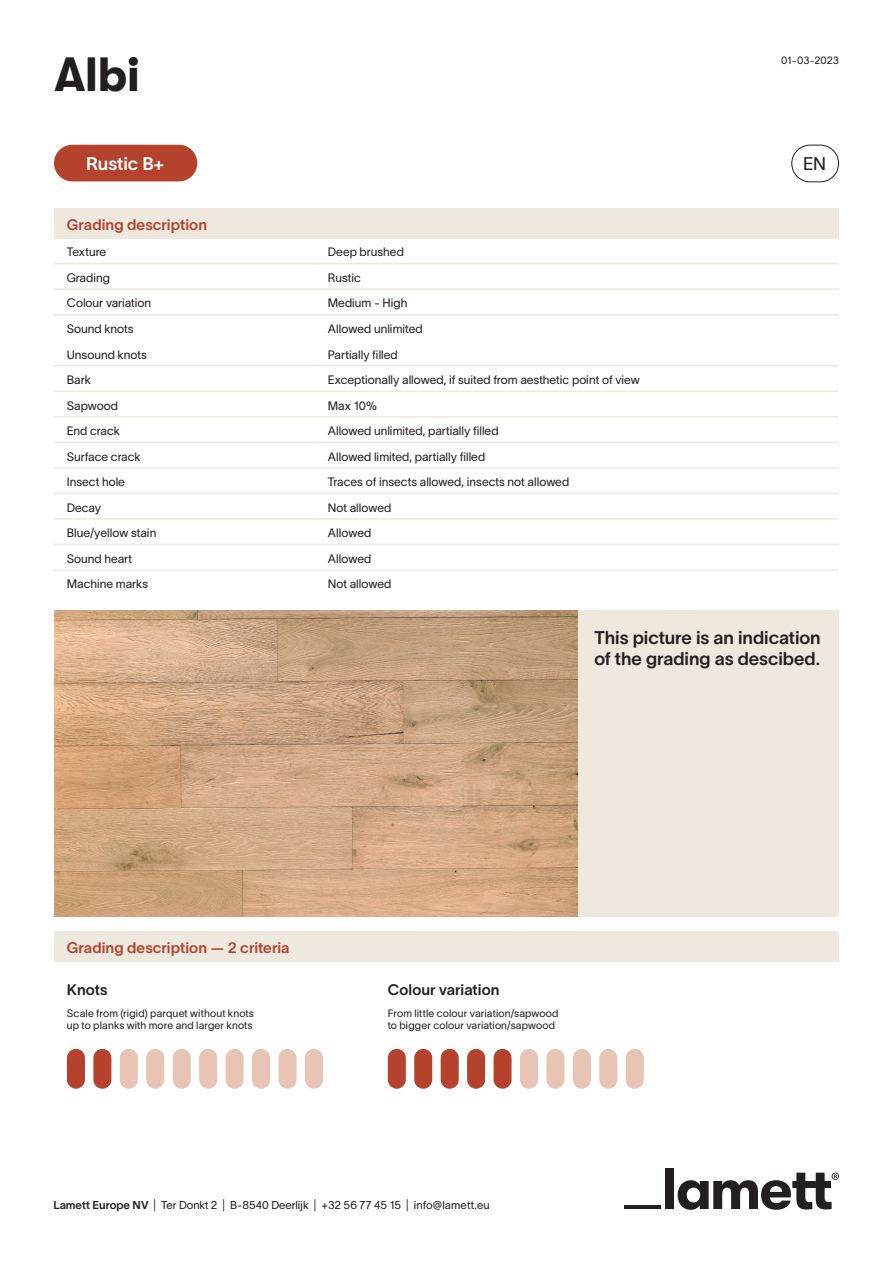
<style>
.page{position:relative;width:893px;height:1263px;background:#fff}
.page>*{position:absolute;margin:0;border:0;box-sizing:border-box;transform-origin:0 0}
.t1{font:700 48px "GT Walsheim";color:#231f20}
.t2{font:18px/21.6px "TWK Lausanne 600";letter-spacing:-.005em;color:#231f20}
.t3{font:18px "TWK Lausanne 600";letter-spacing:-.005em;color:#fff}
.t4{font:18px "TWK Lausanne 300";color:#231f20}
.t5{font:15px "TWK Lausanne 600";color:#b4422d}
.t6{font:15px "TWK Lausanne 600";color:#231f20}
.t7{font:12px "TWK Lausanne 300";color:#231f20}
.t8{font:11.25px "TWK Lausanne 300";color:#231f20}
.t9{font:10.5px/12.6px "TWK Lausanne 300";letter-spacing:.015em;color:#231f20}
.s1{font-family:"TWK Lausanne 600"}
</style>
<div class="page">
<div style="left:54px;top:145px;width:143px;height:36px;background:#b4422d;border-radius:18px"></div>
<div style="left:791px;top:145px;width:48px;height:37px;border:1px solid #231f20;border-radius:18px"></div>
<div style="left:54px;top:208px;width:785px;height:30px;background:#eee8df"></div>
<hr style="left:54px;top:237px;width:261px;height:2px;background:#eee8df">
<hr style="left:315px;top:237px;width:524px;height:2px;background:#eee8df">
<hr style="left:54px;top:263px;width:261px;height:1px;background:#eee8df">
<hr style="left:315px;top:263px;width:524px;height:1px;background:#eee8df">
<hr style="left:54px;top:288px;width:261px;height:2px;background:#eee8df">
<hr style="left:315px;top:288px;width:524px;height:2px;background:#eee8df">
<hr style="left:54px;top:314px;width:261px;height:1px;background:#eee8df">
<hr style="left:315px;top:314px;width:524px;height:1px;background:#eee8df">
<hr style="left:54px;top:365px;width:261px;height:2px;background:#eee8df">
<hr style="left:315px;top:365px;width:524px;height:2px;background:#eee8df">
<hr style="left:54px;top:391px;width:261px;height:1px;background:#eee8df">
<hr style="left:315px;top:391px;width:524px;height:1px;background:#eee8df">
<hr style="left:54px;top:416px;width:261px;height:2px;background:#eee8df">
<hr style="left:315px;top:416px;width:524px;height:2px;background:#eee8df">
<hr style="left:54px;top:442px;width:261px;height:1px;background:#eee8df">
<hr style="left:315px;top:442px;width:524px;height:1px;background:#eee8df">
<hr style="left:54px;top:467px;width:261px;height:2px;background:#eee8df">
<hr style="left:315px;top:467px;width:524px;height:2px;background:#eee8df">
<hr style="left:54px;top:493px;width:261px;height:1px;background:#eee8df">
<hr style="left:315px;top:493px;width:524px;height:1px;background:#eee8df">
<hr style="left:54px;top:518px;width:261px;height:2px;background:#eee8df">
<hr style="left:315px;top:518px;width:524px;height:2px;background:#eee8df">
<hr style="left:54px;top:544px;width:261px;height:1px;background:#eee8df">
<hr style="left:315px;top:544px;width:524px;height:1px;background:#eee8df">
<hr style="left:54px;top:569px;width:261px;height:2px;background:#eee8df">
<hr style="left:315px;top:569px;width:524px;height:2px;background:#eee8df">
<div style="left:665px;top:1168px;width:9px;height:41px;background:#231f20"></div>
<svg style="left:678px;top:1173px;width:161px;height:37px"></svg>
<hr style="left:624px;top:1205px;width:37px;height:4px;background:#231f20">
<div style="left:577px;top:610px;width:262px;height:306px;background:#eee8df"></div>
<div style="left:54px;top:931px;width:785px;height:30px;background:#eee8df"></div>
<hr style="left:54px;top:960px;width:785px;height:2px;background:#eee8df">
<div style="left:67px;top:1049px;width:18px;height:40px;background:#b4422d;border-radius:9px"></div>
<div style="left:93px;top:1049px;width:18px;height:40px;background:#b4422d;border-radius:9px"></div>
<div style="left:120px;top:1049px;width:18px;height:40px;background:#e9c4b4;border-radius:9px"></div>
<div style="left:146px;top:1049px;width:18px;height:40px;background:#e9c4b4;border-radius:9px"></div>
<div style="left:173px;top:1049px;width:18px;height:40px;background:#e9c4b4;border-radius:9px"></div>
<div style="left:199px;top:1049px;width:18px;height:40px;background:#e9c4b4;border-radius:9px"></div>
<div style="left:226px;top:1049px;width:18px;height:40px;background:#e9c4b4;border-radius:9px"></div>
<div style="left:252px;top:1049px;width:18px;height:40px;background:#e9c4b4;border-radius:9px"></div>
<div style="left:278px;top:1049px;width:18px;height:40px;background:#e9c4b4;border-radius:9px"></div>
<div style="left:305px;top:1049px;width:18px;height:40px;background:#e9c4b4;border-radius:9px"></div>
<div style="left:388px;top:1049px;width:18px;height:40px;background:#b4422d;border-radius:9px"></div>
<div style="left:414px;top:1049px;width:18px;height:40px;background:#b4422d;border-radius:9px"></div>
<div style="left:441px;top:1049px;width:18px;height:40px;background:#b4422d;border-radius:9px"></div>
<div style="left:467px;top:1049px;width:18px;height:40px;background:#b4422d;border-radius:9px"></div>
<div style="left:494px;top:1049px;width:18px;height:40px;background:#b4422d;border-radius:9px"></div>
<div style="left:520px;top:1049px;width:18px;height:40px;background:#e9c4b4;border-radius:9px"></div>
<div style="left:546px;top:1049px;width:18px;height:40px;background:#e9c4b4;border-radius:9px"></div>
<div style="left:573px;top:1049px;width:18px;height:40px;background:#e9c4b4;border-radius:9px"></div>
<div style="left:599px;top:1049px;width:18px;height:40px;background:#e9c4b4;border-radius:9px"></div>
<div style="left:626px;top:1049px;width:18px;height:40px;background:#e9c4b4;border-radius:9px"></div>
<img style="left:54px;top:610px;width:523px;height:306px">
<p class="t1" style="left:54px;top:47px;width:88px">Albi</p>
<p class="t9" style="left:781px;top:53px;width:59px">01-03-2023</p>
<p class="t3" style="left:86px;top:151px;width:80px">Rustic B+</p>
<p class="t4" style="left:803px;top:151px;width:25px">EN</p>
<p class="t5" style="left:67px;top:214px;width:142px">Grading description</p>
<p class="t7" style="left:67px;top:244px;width:41px">Texture</p>
<p class="t7" style="left:328px;top:244px;width:77px">Deep brushed</p>
<p class="t7" style="left:67px;top:269px;width:45px">Grading</p>
<p class="t7" style="left:328px;top:269px;width:35px">Rustic</p>
<p class="t7" style="left:67px;top:295px;width:86px">Colour variation</p>
<p class="t7" style="left:328px;top:295px;width:81px">Medium - High</p>
<p class="t7" style="left:67px;top:320px;width:68px">Sound knots</p>
<p class="t7" style="left:328px;top:320px;width:96px">Allowed unlimited</p>
<p class="t7" style="left:67px;top:346px;width:82px">Unsound knots</p>
<p class="t7" style="left:328px;top:346px;width:71px">Partially filled</p>
<p class="t7" style="left:67px;top:371px;width:26px">Bark</p>
<p class="t7" style="left:328px;top:371px;width:313px">Exceptionally allowed, if suited from aesthetic point of view</p>
<p class="t7" style="left:67px;top:397px;width:53px">Sapwood</p>
<p class="t7" style="left:328px;top:397px;width:51px">Max 10%</p>
<p class="t7" style="left:67px;top:422px;width:55px">End crack</p>
<p class="t7" style="left:328px;top:422px;width:172px">Allowed unlimited, partially filled</p>
<p class="t7" style="left:67px;top:448px;width:75px">Surface crack</p>
<p class="t7" style="left:328px;top:448px;width:159px">Allowed limited, partially filled</p>
<p class="t7" style="left:67px;top:473px;width:60px">Insect hole</p>
<p class="t7" style="left:328px;top:473px;width:243px">Traces of insects allowed, insects not allowed</p>
<p class="t7" style="left:67px;top:499px;width:36px">Decay</p>
<p class="t7" style="left:328px;top:499px;width:65px">Not allowed</p>
<p class="t7" style="left:67px;top:524px;width:91px">Blue/yellow stain</p>
<p class="t7" style="left:328px;top:524px;width:45px">Allowed</p>
<p class="t7" style="left:67px;top:550px;width:67px">Sound heart</p>
<p class="t7" style="left:328px;top:550px;width:45px">Allowed</p>
<p class="t7" style="left:67px;top:575px;width:83px">Machine marks</p>
<p class="t7" style="left:328px;top:575px;width:65px">Not allowed</p>
<p class="t2" style="left:594px;top:625px;width:228px">This picture is an indication of the grading as descibed.</p>
<p class="t5" style="left:67px;top:937px;width:224px">Grading description — 2 criteria</p>
<p class="t6" style="left:67px;top:979px;width:42px">Knots</p>
<p class="t6" style="left:388px;top:979px;width:113px">Colour variation</p>
<p class="t9" style="left:67px;top:1006px;width:188px">Scale from (rigid) parquet without knots up to planks with more and larger knots</p>
<p class="t9" style="left:388px;top:1006px;width:172px">From little colour variation/sapwood to bigger colour variation/sapwood</p>
<p class="t8" style="left:53px;top:1197px;width:438px"><span class="s1">Lamett Europe NV</span> | Ter Donkt 2 | B-8540 Deerlijk | +32 56 77 45 15 | info@lamett.eu</p>
</div>
